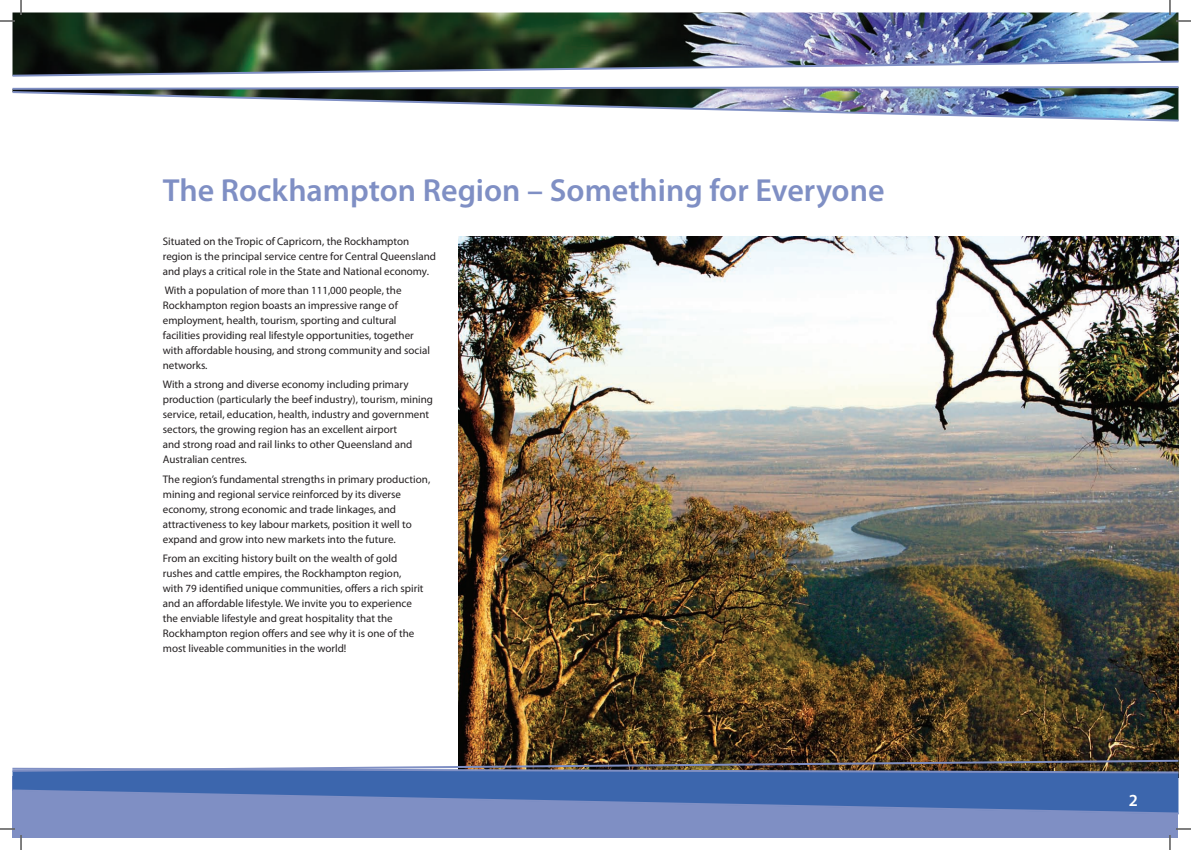
<style>
.page{position:relative;width:1191px;height:850px;background:#fff}
.page>*{position:absolute;margin:0;border:0;box-sizing:border-box;transform-origin:0 0}
.Overview_Head{font:600 32px "Myriad Pro";color:#7f8fc4}
.t1{font:600 17px "Myriad Pro";color:#fff}
.Body_txt{font:11px/15px "Myriad Pro";color:#231f20}
</style>
<div class="page">
<img style="left:458px;top:236px;width:720px;height:523px">
<div style="left:12px;top:776px;width:1166px;height:61px;background:#7f8fc4"></div>
<img style="left:12px;top:12px;width:1166px;height:48px">
<div style="left:12px;top:774px;width:1166px;height:14px;background:#3c66ad"></div>
<img style="left:12px;top:60px;width:1166px;height:17px">
<img style="left:12px;top:759px;width:1166px;height:15px">
<img style="left:12px;top:86px;width:1166px;height:36px">
<svg style="left:12px;top:788px;width:1166px;height:25px"></svg>
<svg style="left:0;top:0;width:22px;height:22px"></svg>
<svg style="left:0;top:828px;width:22px;height:22px"></svg>
<svg style="left:1168px;top:0;width:22px;height:22px"></svg>
<svg style="left:1168px;top:828px;width:22px;height:22px"></svg>
<p class="Overview_Head" style="left:163px;top:170px;width:723px">The Rockhampton Region – Something for Everyone</p>
<p class="Body_txt" style="left:163px;top:233px;width:274px">Situated on the Tropic of Capricorn, the Rockhampton region is the principal service centre for Central Queensland and plays a critical role in the State and National economy.</p>
<p class="Body_txt" style="left:163px;top:283px;width:268px">With a population of more than 111,000 people, the Rockhampton region boasts an impressive range of employment, health, tourism, sporting and cultural facilities providing real lifestyle opportunities, together with affordable housing, and strong community and social networks.</p>
<p class="Body_txt" style="left:163px;top:377px;width:272px">With a strong and diverse economy including primary production (particularly the beef industry), tourism, mining service, retail, education, health, industry and government sectors, the growing region has an excellent airport<br>and strong road and rail links to other Queensland and Australian centres.</p>
<p class="Body_txt" style="left:163px;top:471px;width:269px">The region’s fundamental strengths in primary production, mining and regional service reinforced by its diverse economy, strong economic and trade linkages, and attractiveness to key labour markets, position it well to expand and grow into new markets into the future.</p>
<p class="Body_txt" style="left:163px;top:550px;width:262px">From an exciting history built on the wealth of gold rushes and cattle empires, the Rockhampton region, with 79 identified unique communities, offers a rich spirit and an affordable lifestyle. We invite you to experience the enviable lifestyle and great hospitality that the Rockhampton region offers and see why it is one of the most liveable communities in the world!</p>
<h2 class="t1" style="left:1128px;top:790px;width:11px">2</h2>
</div>
